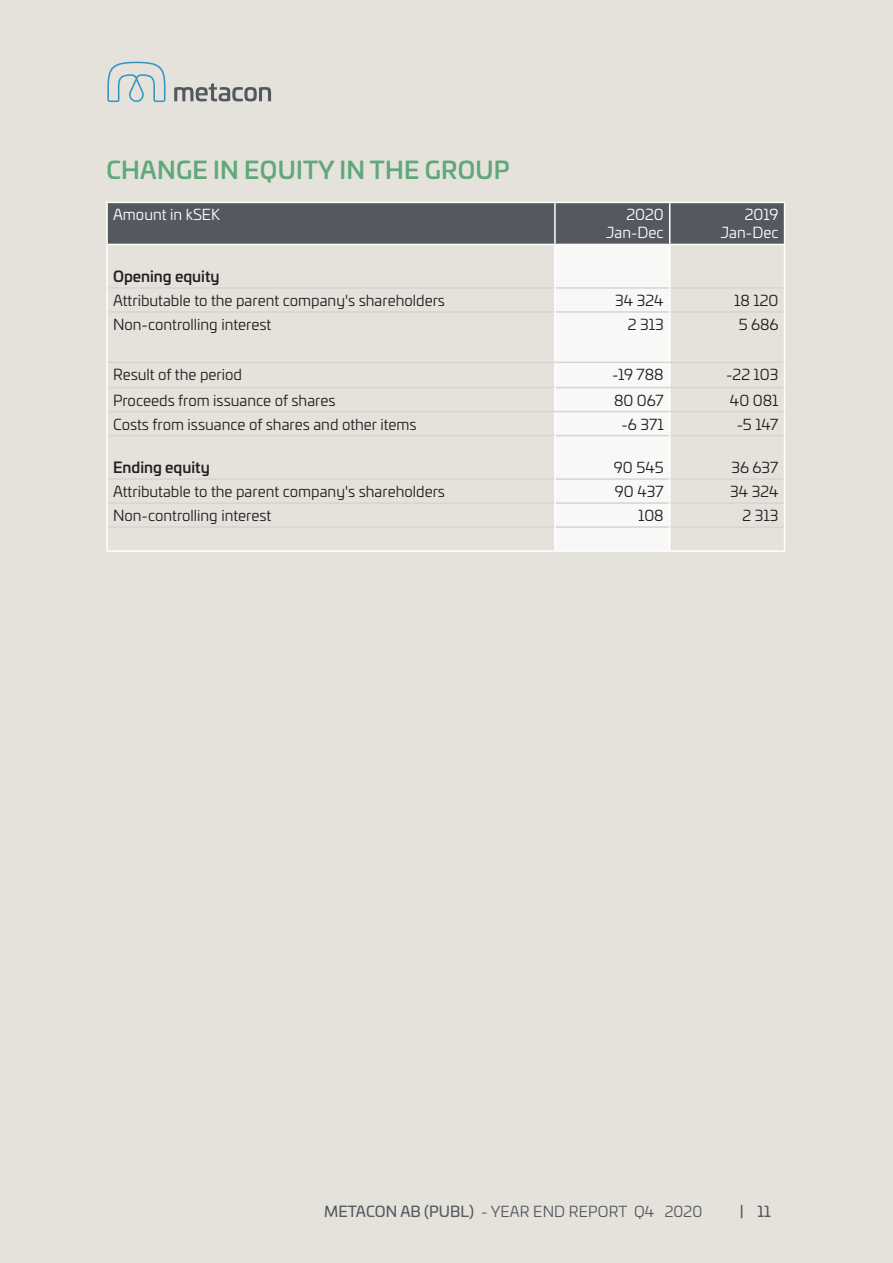
<style>
.page{position:relative;width:893px;height:1263px;background:#e5e2dc}
.page>*{position:absolute;margin:0;border:0;box-sizing:border-box;transform-origin:0 0}
.t1{font:500 24px "Univia Pro";letter-spacing:.01em;color:#5fa878}
.t2{font:15px "Univia Pro";color:#231f20}
.t3{font:15px "Univia Pro";letter-spacing:.01em;color:#53595f}
.t4{font:15px/18px "Univia Pro";color:#fff;text-align:right}
.t5{font:500 15px "Univia Pro";color:#231f20}
.t6{font:15px "Univia Pro";color:#53595f}
.s1{font-style:inherit}
</style>
<div class="page">
<svg style="left:174px;top:83px;width:97px;height:18px"></svg>
<svg style="left:107px;top:62px;width:58px;height:40px"></svg>
<hr style="left:106px;top:245px;width:2px;height:43px;background:#fff">
<hr style="left:106px;top:288px;width:2px;height:24px;background:#fff">
<hr style="left:106px;top:312px;width:2px;height:24px;background:#fff">
<hr style="left:106px;top:336px;width:2px;height:26px;background:#fff">
<hr style="left:106px;top:362px;width:2px;height:26px;background:#fff">
<hr style="left:106px;top:388px;width:2px;height:24px;background:#fff">
<hr style="left:106px;top:412px;width:2px;height:24px;background:#fff">
<hr style="left:106px;top:436px;width:2px;height:43px;background:#fff">
<hr style="left:106px;top:479px;width:2px;height:24px;background:#fff">
<hr style="left:106px;top:503px;width:2px;height:24px;background:#fff">
<hr style="left:106px;top:527px;width:2px;height:23px;background:#fff">
<svg style="left:107px;top:203px;width:678px;height:347px"></svg>
<hr style="left:106px;top:550px;width:449px;height:2px;background:#fff">
<hr style="left:555px;top:550px;width:115px;height:2px;background:#fff">
<hr style="left:670px;top:550px;width:115px;height:2px;background:#fff">
<hr style="left:106px;top:202px;width:449px;height:1px;background:#fff">
<hr style="left:106px;top:203px;width:2px;height:41px;background:#fff">
<hr style="left:555px;top:202px;width:115px;height:1px;background:#fff">
<hr style="left:554px;top:203px;width:2px;height:41px;background:#fff">
<hr style="left:670px;top:202px;width:115px;height:1px;background:#fff">
<hr style="left:669px;top:203px;width:1px;height:41px;background:#fff">
<hr style="left:784px;top:203px;width:1px;height:41px;background:#fff">
<hr style="left:106px;top:244px;width:449px;height:1px;background:#fff">
<hr style="left:555px;top:244px;width:115px;height:1px;background:#fff">
<hr style="left:670px;top:244px;width:115px;height:1px;background:#fff">
<hr style="left:556px;top:387px;width:114px;height:1px;background:#d4d6d4">
<hr style="left:670px;top:387px;width:114px;height:1px;background:#d4d6d4">
<h1 class="t1" style="left:106px;top:151px;width:405px">CHANGE IN EQUITY IN THE GROUP</h1>
<p class="t4" style="left:113px;top:205px;width:109px">Amount in kSEK</p>
<p class="t4" style="left:606px;top:205px;width:59px">2020<br>Jan-Dec</p>
<p class="t4" style="left:721px;top:205px;width:59px">2019<br>Jan-Dec</p>
<p class="t5" style="left:113px;top:265px;width:108px">Opening equity</p>
<p class="t2" style="left:113px;top:290px;width:333px">Attributable to the parent company's shareholders</p>
<p class="t2" style="left:615px;top:290px;width:50px">34 324</p>
<p class="t2" style="left:734px;top:290px;width:46px">18 120</p>
<p class="t2" style="left:113px;top:314px;width:160px">Non-controlling interest</p>
<p class="t2" style="left:628px;top:314px;width:37px">2 313</p>
<p class="t2" style="left:739px;top:314px;width:41px">5 686</p>
<p class="t2" style="left:113px;top:364px;width:130px">Result of the period</p>
<p class="t2" style="left:612px;top:364px;width:53px">-19 788</p>
<p class="t2" style="left:726px;top:364px;width:54px">-22 103</p>
<p class="t2" style="left:113px;top:389px;width:224px">Proceeds from issuance of shares</p>
<p class="t2" style="left:614px;top:389px;width:51px">80 067</p>
<p class="t2" style="left:730px;top:389px;width:50px">40 081</p>
<p class="t2" style="left:113px;top:413px;width:305px">Costs from issuance of shares and other items</p>
<p class="t2" style="left:621px;top:413px;width:44px">-6 371</p>
<p class="t2" style="left:737px;top:413px;width:43px">-5 147</p>
<p class="t5" style="left:113px;top:456px;width:98px">Ending equity</p>
<p class="t2" style="left:614px;top:457px;width:51px">90 545</p>
<p class="t2" style="left:731px;top:457px;width:49px">36 637</p>
<p class="t2" style="left:113px;top:481px;width:333px">Attributable to the parent company's shareholders</p>
<p class="t2" style="left:615px;top:481px;width:50px">90 437</p>
<p class="t2" style="left:730px;top:481px;width:50px">34 324</p>
<p class="t2" style="left:113px;top:505px;width:160px">Non-controlling interest</p>
<p class="t2" style="left:638px;top:505px;width:27px">108</p>
<p class="t2" style="left:743px;top:505px;width:37px">2 313</p>
<p class="t3" style="left:324px;top:1200px;width:379px"><span class="s1">METACON AB (PUBL)</span> - YEAR END REPORT Q4 2020</p>
<p class="t6" style="left:740px;top:1200px;width:32px">| 11</p>
</div>
